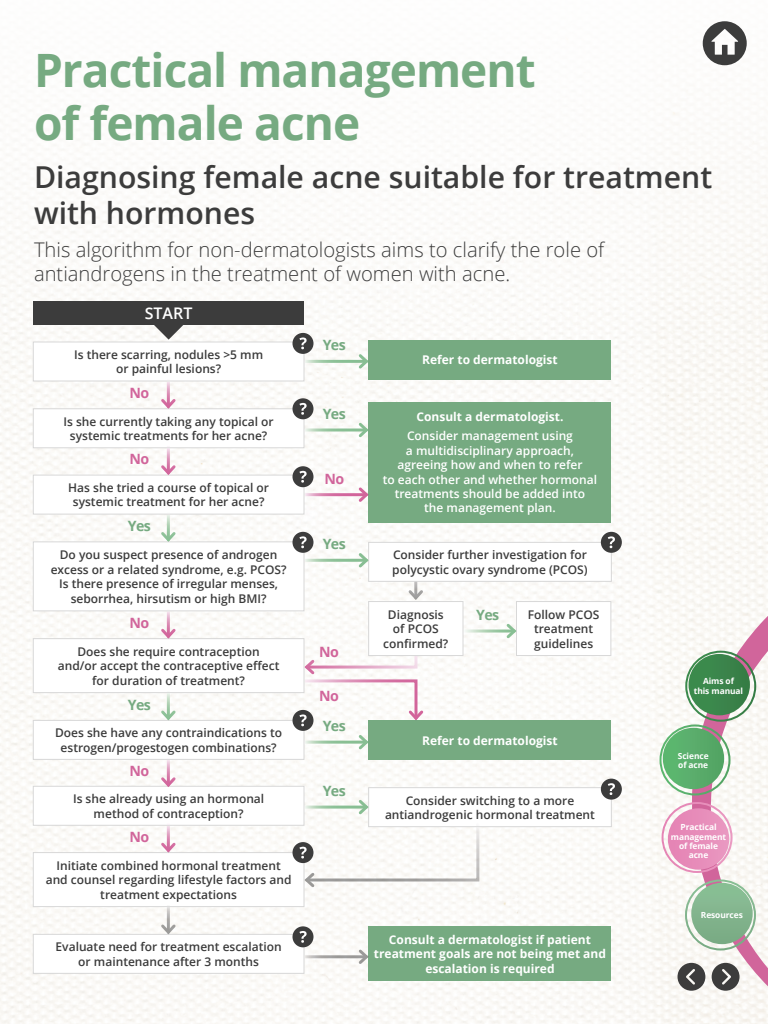
<style>
.page{position:relative;width:768px;height:1024px;background:#fff}
.page>*{position:absolute;margin:0;border:0;box-sizing:border-box;transform-origin:0 0}
.t1{font:700 46px/53.2px "Open Sans";letter-spacing:-.02em;color:#76aa81}
.t2{font:600 30.2px/36.8px "Open Sans";color:#3c3c3c}
.t3{font:300 20.2px/24.8px "Open Sans";color:#3c3c3c}
.t4{font:600 16px "Open Sans";color:#fff}
.t5{font:700 14.2px "Open Sans";letter-spacing:-.04em;color:#76aa81}
.t6{font:700 14.2px "Open Sans";letter-spacing:-.04em;color:#d1659b}
.t7{font:600 12px/14.4px "Open Sans";color:#3c3c3c;text-align:center}
.t8{font:600 12px/14.4px "Open Sans";color:#fff;text-align:center}
.t9{font:700 12px/14.4px "Open Sans";color:#fff;text-align:center}
.t10{font:700 8.4px/9.4px "Open Sans";letter-spacing:-.01em;color:#fff;text-align:center}
</style>
<div class="page">
<img style="left:0;top:40px;width:768px;height:984px">
<svg style="left:703px;top:21px;width:44px;height:44px"></svg>
<div style="left:33px;top:542px;width:271px;height:69px;background:#fff"></div>
<div style="left:33px;top:541px;width:271px;height:70px;border:1px solid #d8d8d8"></div>
<div style="left:33px;top:475px;width:271px;height:39px;background:#fff"></div>
<div style="left:33px;top:475px;width:271px;height:40px;border:1px solid #d8d8d8"></div>
<div style="left:33px;top:409px;width:271px;height:39px;background:#fff"></div>
<div style="left:33px;top:408px;width:271px;height:40px;border:1px solid #d8d8d8"></div>
<div style="left:33px;top:342px;width:271px;height:39px;background:#fff"></div>
<div style="left:33px;top:342px;width:271px;height:40px;border:1px solid #d8d8d8"></div>
<div style="left:33px;top:639px;width:271px;height:54px;background:#fff"></div>
<div style="left:33px;top:638px;width:271px;height:55px;border:1px solid #d8d8d8"></div>
<div style="left:33px;top:720px;width:271px;height:39px;background:#fff"></div>
<div style="left:33px;top:720px;width:271px;height:40px;border:1px solid #d8d8d8"></div>
<div style="left:33px;top:786px;width:271px;height:39px;background:#fff"></div>
<div style="left:33px;top:786px;width:271px;height:40px;border:1px solid #d8d8d8"></div>
<div style="left:33px;top:853px;width:271px;height:54px;background:#fff"></div>
<div style="left:33px;top:852px;width:271px;height:55px;border:1px solid #d8d8d8"></div>
<div style="left:33px;top:934px;width:271px;height:39px;background:#fff"></div>
<div style="left:33px;top:934px;width:271px;height:40px;border:1px solid #d8d8d8"></div>
<div style="left:369px;top:402px;width:242px;height:121px;background:#76aa81"></div>
<div style="left:369px;top:340px;width:242px;height:40px;background:#76aa81"></div>
<div style="left:369px;top:720px;width:242px;height:40px;background:#76aa81"></div>
<div style="left:369px;top:788px;width:242px;height:39px;background:#fff"></div>
<div style="left:368px;top:787px;width:244px;height:40px;border:1px solid #d8d8d8"></div>
<div style="left:369px;top:926px;width:242px;height:55px;background:#76aa81"></div>
<div style="left:516px;top:602px;width:95px;height:54px;background:#fff"></div>
<div style="left:516px;top:601px;width:95px;height:55px;border:1px solid #d8d8d8"></div>
<hr style="left:167px;top:380px;width:3px;height:27px;background:#fff">
<svg style="left:158px;top:396px;width:18px;height:14px"></svg>
<hr style="left:167px;top:447px;width:3px;height:26px;background:#fff">
<svg style="left:158px;top:463px;width:18px;height:14px"></svg>
<hr style="left:167px;top:513px;width:3px;height:27px;background:#fff">
<svg style="left:158px;top:529px;width:18px;height:14px"></svg>
<hr style="left:167px;top:610px;width:3px;height:26px;background:#fff">
<svg style="left:158px;top:626px;width:18px;height:14px"></svg>
<hr style="left:167px;top:692px;width:3px;height:26px;background:#fff">
<svg style="left:158px;top:708px;width:18px;height:14px"></svg>
<hr style="left:167px;top:759px;width:3px;height:26px;background:#fff">
<svg style="left:158px;top:775px;width:18px;height:13px"></svg>
<hr style="left:167px;top:824px;width:3px;height:26px;background:#fff">
<svg style="left:158px;top:840px;width:18px;height:14px"></svg>
<hr style="left:167px;top:906px;width:3px;height:26px;background:#fff">
<svg style="left:158px;top:922px;width:18px;height:14px"></svg>
<hr style="left:463px;top:630px;width:51px;height:3px;background:#fff">
<svg style="left:504px;top:623px;width:14px;height:18px"></svg>
<hr style="left:414px;top:582px;width:3px;height:16px;background:#fff">
<svg style="left:406px;top:587px;width:18px;height:14px"></svg>
<div style="left:369px;top:602px;width:94px;height:54px;background:#fff"></div>
<div style="left:368px;top:601px;width:96px;height:55px;border:1px solid #d8d8d8"></div>
<hr style="left:304px;top:955px;width:62px;height:3px;background:#fff">
<svg style="left:356px;top:949px;width:13px;height:18px"></svg>
<hr style="left:304px;top:741px;width:62px;height:3px;background:#fff">
<svg style="left:356px;top:734px;width:13px;height:18px"></svg>
<div style="left:369px;top:542px;width:242px;height:39px;background:#fff"></div>
<div style="left:368px;top:542px;width:244px;height:40px;border:1px solid #d8d8d8"></div>
<svg style="left:153px;top:324px;width:31px;height:16px"></svg>
<div style="left:33px;top:301px;width:271px;height:23px;background:#3c3c3c"></div>
<div style="left:292px;top:333px;width:22px;height:21px;background:#3c3c3c;border-radius:50%"></div>
<svg style="left:299px;top:338px;width:8px;height:11px"></svg>
<div style="left:292px;top:398px;width:22px;height:21px;background:#3c3c3c;border-radius:50%"></div>
<svg style="left:299px;top:403px;width:8px;height:12px"></svg>
<hr style="left:304px;top:559px;width:62px;height:3px;background:#fff">
<svg style="left:356px;top:552px;width:14px;height:18px"></svg>
<hr style="left:304px;top:429px;width:62px;height:3px;background:#fff">
<svg style="left:356px;top:422px;width:13px;height:18px"></svg>
<hr style="left:304px;top:360px;width:62px;height:3px;background:#fff">
<svg style="left:356px;top:354px;width:13px;height:17px"></svg>
<hr style="left:304px;top:493px;width:62px;height:3px;background:#fff">
<svg style="left:356px;top:487px;width:13px;height:18px"></svg>
<div style="left:292px;top:466px;width:22px;height:21px;background:#3c3c3c;border-radius:50%"></div>
<svg style="left:299px;top:471px;width:8px;height:12px"></svg>
<div style="left:292px;top:532px;width:22px;height:21px;background:#3c3c3c;border-radius:50%"></div>
<svg style="left:299px;top:536px;width:8px;height:12px"></svg>
<div style="left:292px;top:710px;width:22px;height:21px;background:#3c3c3c;border-radius:50%"></div>
<svg style="left:299px;top:621px;width:125px;height:105px"></svg>
<div style="left:292px;top:842px;width:22px;height:21px;background:#3c3c3c;border-radius:50%"></div>
<svg style="left:299px;top:799px;width:181px;height:91px"></svg>
<div style="left:292px;top:926px;width:22px;height:21px;background:#3c3c3c;border-radius:50%"></div>
<svg style="left:299px;top:931px;width:8px;height:12px"></svg>
<div style="left:601px;top:779px;width:21px;height:21px;background:#3c3c3c;border-radius:50%"></div>
<svg style="left:608px;top:783px;width:7px;height:12px"></svg>
<div style="left:601px;top:532px;width:21px;height:21px;background:#3c3c3c;border-radius:50%"></div>
<svg style="left:608px;top:536px;width:7px;height:12px"></svg>
<svg style="left:662px;top:566px;width:106px;height:458px;fill:#f9f7f3"></svg>
<svg style="left:685px;top:879px;width:71px;height:71px"></svg>
<svg style="left:662px;top:802px;width:71px;height:71px"></svg>
<svg style="left:660px;top:651px;width:96px;height:144px"></svg>
<h1 class="t1" style="left:34px;top:43px;width:503px">Practical management of female acne</h1>
<h2 class="t2" style="left:34px;top:158px;width:680px">Diagnosing female acne suitable for treatment with hormones</h2>
<h3 class="t3" style="left:34px;top:236px;width:572px">This algorithm for non-dermatologists aims to clarify the role of antiandrogens in the treatment of women with acne.</h3>
<h3 class="t4" style="left:145px;top:302px;width:49px">START</h3>
<p class="t7" style="left:74px;top:347px;width:191px">Is there scarring, nodules &gt;5 mm or painful lesions?</p>
<p class="t6" style="left:129px;top:383px;width:21px">No</p>
<p class="t7" style="left:63px;top:414px;width:212px">Is she currently taking any topical or systemic treatments for her acne?</p>
<p class="t6" style="left:129px;top:449px;width:21px">No</p>
<p class="t7" style="left:68px;top:480px;width:202px">Has she tried a course of topical or systemic treatment for her acne?</p>
<p class="t5" style="left:128px;top:516px;width:25px">Yes</p>
<p class="t7" style="left:51px;top:548px;width:237px">Do you suspect presence of androgen excess or a related syndrome, e.g. PCOS?<br>Is there presence of irregular menses, seborrhea, hirsutism or high BMI?</p>
<p class="t6" style="left:129px;top:613px;width:21px">No</p>
<p class="t7" style="left:58px;top:644px;width:223px">Does she require contraception and/or accept the contraceptive effect for duration of treatment?</p>
<p class="t5" style="left:128px;top:694px;width:25px">Yes</p>
<p class="t7" style="left:55px;top:725px;width:229px">Does she have any contraindications to estrogen/progestogen combinations?</p>
<p class="t7" style="left:73px;top:791px;width:193px">Is she already using an hormonal method of contraception?</p>
<p class="t6" style="left:129px;top:761px;width:21px">No</p>
<p class="t6" style="left:129px;top:827px;width:21px">No</p>
<p class="t7" style="left:46px;top:858px;width:247px">Initiate combined hormonal treatment and counsel regarding lifestyle factors and treatment expectations</p>
<p class="t7" style="left:56px;top:939px;width:228px">Evaluate need for treatment escalation or maintenance after 3 months</p>
<p class="t5" style="left:323px;top:335px;width:25px">Yes</p>
<p class="t5" style="left:323px;top:404px;width:25px">Yes</p>
<p class="t6" style="left:324px;top:469px;width:21px">No</p>
<p class="t5" style="left:323px;top:534px;width:25px">Yes</p>
<p class="t6" style="left:319px;top:642px;width:21px">No</p>
<p class="t6" style="left:319px;top:686px;width:21px">No</p>
<p class="t5" style="left:323px;top:716px;width:25px">Yes</p>
<p class="t5" style="left:323px;top:781px;width:25px">Yes</p>
<p class="t9" style="left:422px;top:352px;width:137px">Refer to dermatologist</p>
<p class="t9" style="left:416px;top:409px;width:149px">Consult a dermatologist.</p>
<p class="t8" style="left:383px;top:429px;width:216px">Consider management using<br>a multidisciplinary approach, agreeing how and when to refer<br>to each other and whether hormonal treatments should be added into<br>the management plan.</p>
<p class="t7" style="left:392px;top:547px;width:197px;text-align:left">Consider further investigation for polycystic ovary syndrome (PCOS)</p>
<p class="t7" style="left:383px;top:607px;width:67px">Diagnosis of PCOS confirmed?</p>
<p class="t5" style="left:476px;top:605px;width:25px">Yes</p>
<p class="t7" style="left:528px;top:607px;width:73px">Follow PCOS treatment guidelines</p>
<p class="t9" style="left:422px;top:733px;width:137px">Refer to dermatologist</p>
<p class="t7" style="left:385px;top:793px;width:211px">Consider switching to a more antiandrogenic hormonal treatment</p>
<p class="t9" style="left:374px;top:932px;width:234px">Consult a dermatologist if patient treatment goals are not being met and escalation is required</p>
<p class="t10" style="left:694px;top:676px;width:51px">Aims of<br>this manual</p>
<p class="t10" style="left:678px;top:751px;width:32px;text-align:left">Science of acne</p>
<p class="t10" style="left:671px;top:822px;width:57px">Practical management of female acne</p>
<p class="t10" style="left:701px;top:910px;width:44px">Resources</p>
</div>
